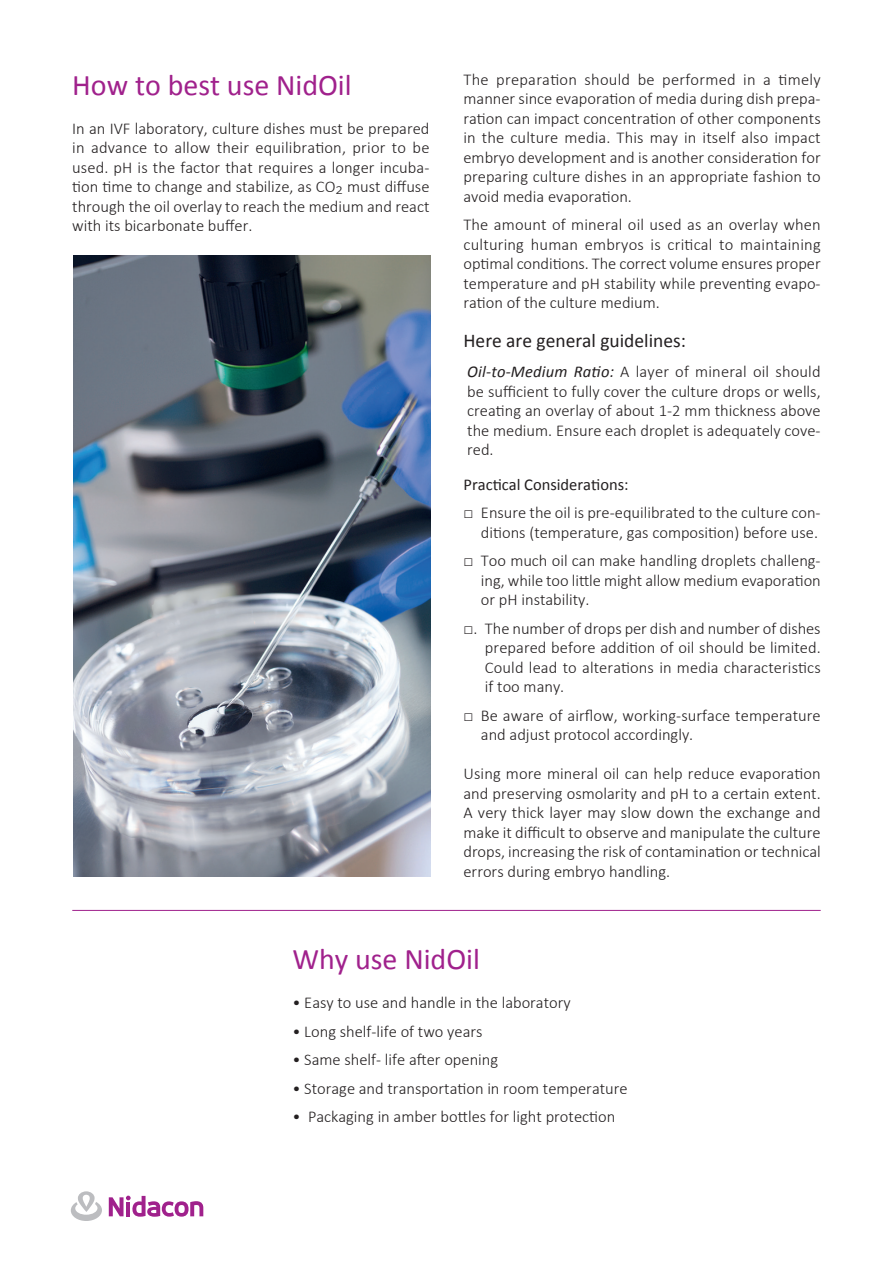
<style>
.page{position:relative;width:893px;height:1263px;background:#fff}
.page>*{position:absolute;margin:0;border:0;box-sizing:border-box;transform-origin:0 0}
.t1{font:30px "Calibri";color:#a0218c}
.t2{font:19.5px "Calibri";color:#231f20}
.t3{font:300 16.5px/19.5px "Calibri";color:#231f20;text-align:justify}
.t4{font:16.5px "Calibri";color:#231f20}
.s1{font-weight:400;font-style:italic}
.s2{font-family:"Gill Sans Nova";font-weight:600}
</style>
<div class="page">
<svg style="left:109px;top:1195px;width:94px;height:22px"></svg>
<svg style="left:71px;top:1191px;width:31px;height:30px"></svg>
<hr style="left:72px;top:910px;width:749px;height:1px;background:#a0218c">
<img style="left:73px;top:255px;width:358px;height:621px">
<h1 class="t1" style="left:72px;top:66px;width:281px">How to best use NidOil</h1>
<p class="t3" style="left:72px;top:118px;width:359px">In an IVF laboratory, culture dishes must be prepared in advance to allow their equilibration, prior to be used. pH is the factor that requires a longer incuba&shy;tion time to change and stabilize, as CO<sub>2</sub> must diffuse through the oil overlay to reach the medium and react with its bicarbonate buffer.</p>
<p class="t3" style="left:463px;top:69px;width:359px">The preparation should be performed in a timely manner since evaporation of media during dish prepa&shy;ration can impact concentration of other components in the culture media. This may in itself also impact embryo development and is another consideration for preparing culture dishes in an appropriate fashion to avoid media evaporation.</p>
<p class="t3" style="left:463px;top:215px;width:359px">The amount of mineral oil used as an overlay when culturing human embryos is critical to maintaining optimal conditions. The correct volume ensures proper temperature and pH stability while preventing evapo&shy;ration of the culture medium.</p>
<p class="t2" style="left:463px;top:329px;width:224px">Here are general guidelines:</p>
<p class="t3" style="left:467px;top:362px;width:355px"><span class="s1">Oil-to-Medium Ratio:</span> A layer of mineral oil should be sufficient to fully cover the culture drops or wells, creating an overlay of about 1-2 mm thickness above the medium. Ensure each droplet is adequately cove&shy;red.</p>
<p class="t4" style="left:463px;top:474px;width:167px">Practical Considerations:</p>
<p class="t3" style="left:463px;top:503px;width:359px;text-align:right"><span class="s2">□</span> Ensure the oil is pre-equilibrated to the culture con&shy;ditions (temperature, gas composition) before use.</p>
<p class="t3" style="left:481px;top:551px;width:341px;text-indent:-17px"><span class="s2">□</span> Too much oil can make handling droplets challeng&shy;ing, while too little might allow medium evaporation or pH instability.</p>
<p class="t3" style="left:485px;top:618px;width:337px;text-indent:-21px"><span class="s2">□</span>. The number of drops per dish and number of dishes prepared before addition of oil should be limited.<br>Could lead to alterations in media characteristics if too many.</p>
<p class="t3" style="left:481px;top:705px;width:341px;text-indent:-17px"><span class="s2">□</span> Be aware of airflow, working-surface temperature and adjust protocol accordingly.</p>
<p class="t3" style="left:463px;top:764px;width:359px">Using more mineral oil can help reduce evaporation and preserving osmolarity and pH to a certain extent.<br>A very thick layer may slow down the exchange and make it difficult to observe and manipulate the culture drops, increasing the risk of contamination or technical errors during embryo handling.</p>
<h1 class="t1" style="left:292px;top:941px;width:189px">Why use NidOil</h1>
<p class="t3" style="left:292px;top:993px;width:280px">• Easy to use and handle in the laboratory</p>
<p class="t3" style="left:292px;top:1021px;width:192px">• Long shelf-life of two years</p>
<p class="t3" style="left:292px;top:1050px;width:207px">• Same shelf- life after opening</p>
<p class="t3" style="left:292px;top:1078px;width:337px">• Storage and transportation in room temperature</p>
<p class="t3" style="left:292px;top:1107px;width:324px">• Packaging in amber bottles for light protection</p>
</div>
